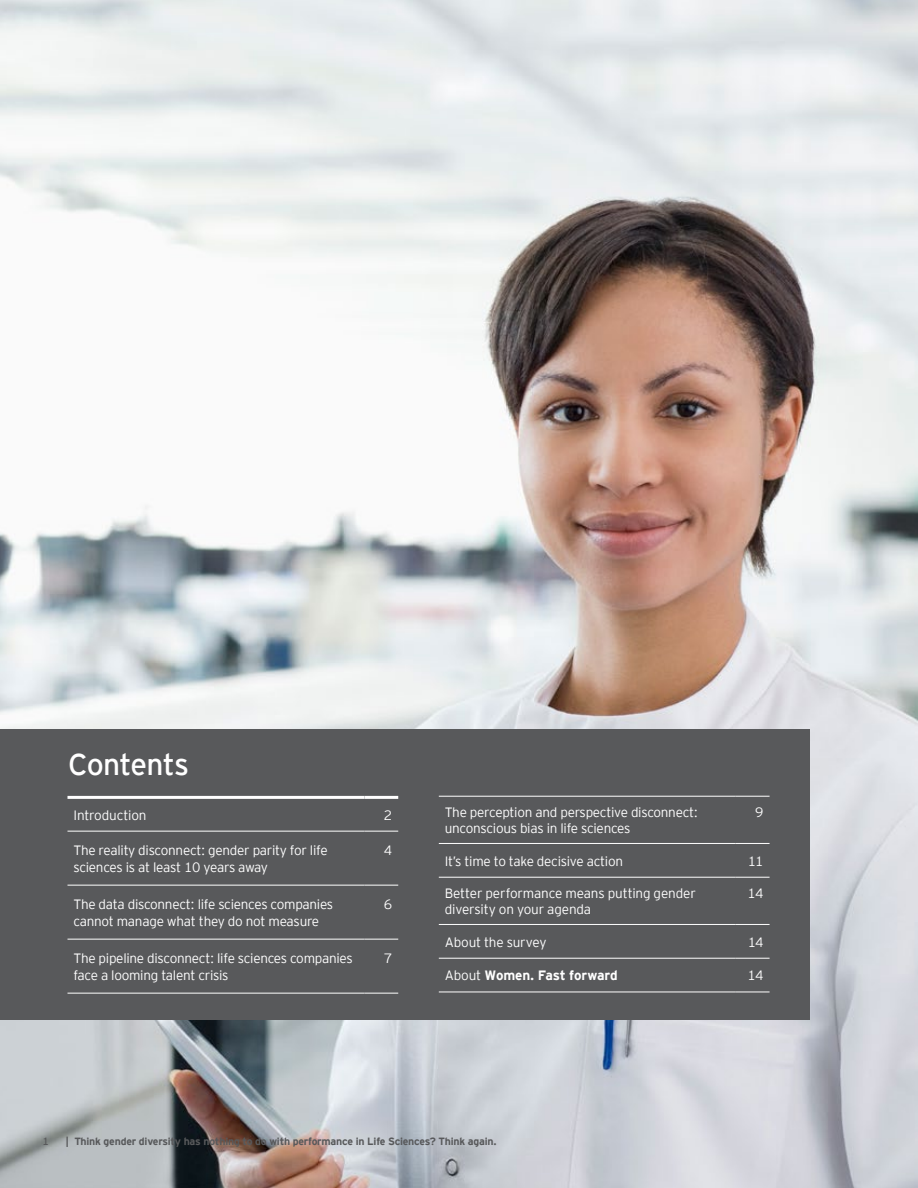
<style>
.page{position:relative;width:918px;height:1188px;background:#fff}
.page>*{position:absolute;margin:0;border:0;box-sizing:border-box;transform-origin:0 0}
.t1{font:30px "EY Interstate";letter-spacing:-.025em;color:#fff}
.t2{font:300 13.5px/16.5px "EY Interstate";letter-spacing:-.02em;color:#fff}
.t3{font:700 13.5px "EY Interstate";letter-spacing:-.015em;color:#fff}
.t4{font:700 10.5px "EY Interstate";letter-spacing:-.02em;color:#58595b}
.t5{font:10.5px "EY Interstate";color:#58595b}
.s1{font-weight:300}
</style>
<div class="page">
<img style="left:0;top:0;width:918px;height:1188px">
<div style="left:0;top:730px;width:810px;height:290px;background:#58595b"></div>
<hr style="left:68px;top:831px;width:296px;height:1px;background:#fff">
<hr style="left:364px;top:831px;width:34px;height:1px;background:#fff">
<hr style="left:68px;top:885px;width:296px;height:1px;background:#fff">
<hr style="left:364px;top:885px;width:34px;height:1px;background:#fff">
<hr style="left:68px;top:939px;width:296px;height:1px;background:#fff">
<hr style="left:364px;top:939px;width:34px;height:1px;background:#fff">
<hr style="left:68px;top:993px;width:296px;height:1px;background:#fff">
<hr style="left:364px;top:993px;width:34px;height:1px;background:#fff">
<hr style="left:68px;top:796px;width:296px;height:3px;background:#fff">
<hr style="left:364px;top:796px;width:34px;height:3px;background:#fff">
<hr style="left:439px;top:796px;width:297px;height:1px;background:#fff">
<hr style="left:736px;top:796px;width:34px;height:1px;background:#fff">
<hr style="left:439px;top:843px;width:297px;height:1px;background:#fff">
<hr style="left:736px;top:843px;width:34px;height:1px;background:#fff">
<hr style="left:439px;top:877px;width:297px;height:1px;background:#fff">
<hr style="left:736px;top:877px;width:34px;height:1px;background:#fff">
<hr style="left:439px;top:924px;width:297px;height:1px;background:#fff">
<hr style="left:736px;top:924px;width:34px;height:1px;background:#fff">
<hr style="left:439px;top:958px;width:297px;height:1px;background:#fff">
<hr style="left:736px;top:958px;width:34px;height:1px;background:#fff">
<hr style="left:439px;top:992px;width:297px;height:1px;background:#fff">
<hr style="left:736px;top:992px;width:34px;height:1px;background:#fff">
<h1 class="t1" style="left:68px;top:743px;width:122px">Contents</h1>
<p class="t2" style="left:74px;top:806px;width:75px">Introduction</p>
<p class="t2" style="left:384px;top:806px;width:10px">2</p>
<p class="t2" style="left:74px;top:841px;width:256px">The reality disconnect: gender parity for life sciences is at least 10 years away</p>
<p class="t2" style="left:384px;top:841px;width:10px">4</p>
<p class="t2" style="left:74px;top:895px;width:261px">The data disconnect: life sciences companies cannot manage what they do not measure</p>
<p class="t2" style="left:384px;top:895px;width:10px">6</p>
<p class="t2" style="left:73px;top:949px;width:281px">The pipeline disconnect: life sciences companies face a looming talent crisis</p>
<p class="t2" style="left:384px;top:949px;width:10px">7</p>
<p class="t2" style="left:445px;top:803px;width:255px">The perception and perspective disconnect: unconscious bias in life sciences</p>
<p class="t2" style="left:755px;top:803px;width:10px">9</p>
<p class="t2" style="left:445px;top:852px;width:180px">It’s time to take decisive action</p>
<p class="t2" style="left:748px;top:852px;width:17px">11</p>
<p class="t2" style="left:445px;top:884px;width:253px">Better performance means putting gender diversity on your agenda</p>
<p class="t2" style="left:748px;top:884px;width:17px">14</p>
<p class="t2" style="left:445px;top:933px;width:103px">About the survey</p>
<p class="t2" style="left:748px;top:933px;width:17px">14</p>
<p class="t3" style="left:445px;top:966px;width:174px"><span class="s1">About</span> Women. Fast forward</p>
<p class="t2" style="left:748px;top:967px;width:17px">14</p>
<p class="t5" style="left:43px;top:1133px;width:8px">1</p>
<p class="t4" style="left:66px;top:1133px;width:432px">| Think gender diversity has nothing to do with performance in Life Sciences? Think again.</p>
</div>
